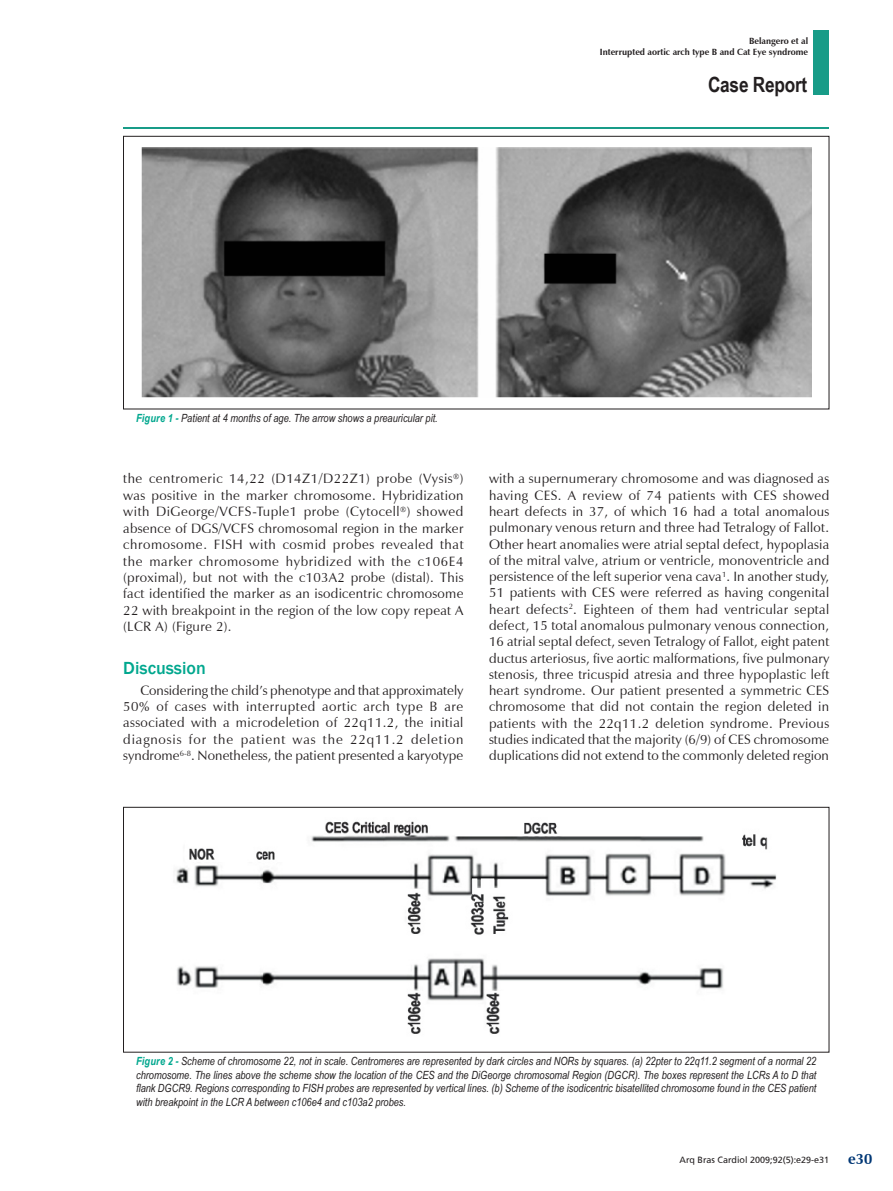
<style>
.page{position:relative;width:893px;height:1191px;background:#fff}
.page>*{position:absolute;margin:0;border:0;box-sizing:border-box;transform-origin:0 0}
.t1{font:700 21px "Arial Narrow";letter-spacing:-.01em;color:#231f20}
.Títulos__textos{font:500 18px "Franklin Gothic";color:#00a78e}
.t2{font:700 15px "Zapf Humanist 601 BT";color:#013775}
.Texto{font:13.5px/16.4px "Zapf Humanist 601 BT";letter-spacing:.005em;color:#231f20;text-align:justify}
._04_FIGURA_ref{font:italic 11.25px/13.5px "Arial Narrow";color:#231f20;text-align:justify}
.t3{font:700 9px "Zapf Humanist 601 BT";color:#231f20}
.t4{font:9px "Frutiger";color:#231f20}
.s1{font-weight:700;color:#00a78e}
</style>
<div class="page">
<hr style="left:123px;top:127px;width:706px;height:1px;background:#189c88">
<div style="left:813px;top:30px;width:16px;height:64px;background:#189c88"></div>
<div style="left:123px;top:136px;width:706px;height:273px;border:1px solid #231f20"></div>
<img style="left:141px;top:148px;width:670px;height:250px">
<div style="left:123px;top:807px;width:706px;height:245px;border:1px solid #231f20"></div>
<img style="left:176px;top:821px;width:601px;height:213px">
<p class="t3" style="left:749px;top:36px;width:61px">Belangero et al</p>
<p class="t3" style="left:600px;top:47px;width:210px">Interrupted aortic arch type B and Cat Eye syndrome</p>
<p class="t1" style="left:708px;top:69px;width:101px">Case Report</p>
<p class="_04_FIGURA_ref" style="left:136px;top:411px;width:303px"><span class="s1">Figure 1 -</span> Patient at 4 months of age. The arrow shows a preauricular pit.</p>
<p class="Texto" style="left:123px;top:470px;width:342px">the centromeric 14,22 (D14Z1/D22Z1) probe (Vysis ) was positive in the marker chromosome. Hybridization with DiGeorge/VCFS-Tuple1 probe (Cytocell ) showed absence of DGS/VCFS chromosomal region in the marker chromosome. FISH with cosmid probes revealed that the marker chromosome hybridized with the c106E4 (proximal), but not with the c103A2 probe (distal). This fact identified the marker as an isodicentric chromosome 22 with breakpoint in the region of the low copy repeat A (LCR A) (Figure 2).</p>
<p class="Títulos__textos" style="left:123px;top:657px;width:84px">Discussion</p>
<p class="Texto" style="left:123px;top:681px;width:342px;text-indent:17px">Considering the child’s phenotype and that approximately 50% of cases with interrupted aortic arch type B are associated with a microdeletion of 22q11.2, the initial diagnosis for the patient was the 22q11.2 deletion syndrome<sup>6-8</sup>. Nonetheless, the patient presented a karyotype</p>
<p class="Texto" style="left:489px;top:470px;width:342px">with a supernumerary chromosome and was diagnosed as having CES. A review of 74 patients with CES showed heart defects in 37, of which 16 had a total anomalous pulmonary venous return and three had Tetralogy of Fallot.<br>Other heart anomalies were atrial septal defect, hypoplasia of the mitral valve, atrium or ventricle, monoventricle and persistence of the left superior vena cava<sup>1</sup>. In another study, 51 patients with CES were referred as having congenital heart defects<sup>2</sup>. Eighteen of them had ventricular septal defect, 15 total anomalous pulmonary venous connection, 16 atrial septal defect, seven Tetralogy of Fallot, eight patent ductus arteriosus, five aortic malformations, five pulmonary stenosis, three tricuspid atresia and three hypoplastic left heart syndrome. Our patient presented a symmetric CES chromosome that did not contain the region deleted in patients with the 22q11.2 deletion syndrome. Previous studies indicated that the majority (6/9) of CES chromosome duplications did not extend to the commonly deleted region</p>
<p class="_04_FIGURA_ref" style="left:136px;top:1054px;width:682px"><span class="s1">Figure 2 -</span> Scheme of chromosome 22, not in scale. Centromeres are represented by dark circles and NORs by squares. (a) 22pter to 22q11.2 segment of a normal 22 chromosome. The lines above the scheme show the location of the CES and the DiGeorge chromosomal Region (DGCR). The boxes represent the LCRs A to D that flank DGCR9. Regions corresponding to FISH probes are represented by vertical lines. (b) Scheme of the isodicentric bisatellited chromosome found in the CES patient with breakpoint in the LCR A between c106e4 and c103a2 probes.</p>
<p class="t4" style="left:680px;top:1154px;width:151px">Arq Bras Cardiol 2009;92(5):e29-e31</p>
<p class="t2" style="left:848px;top:1149px;width:26px">e30</p>
</div>
